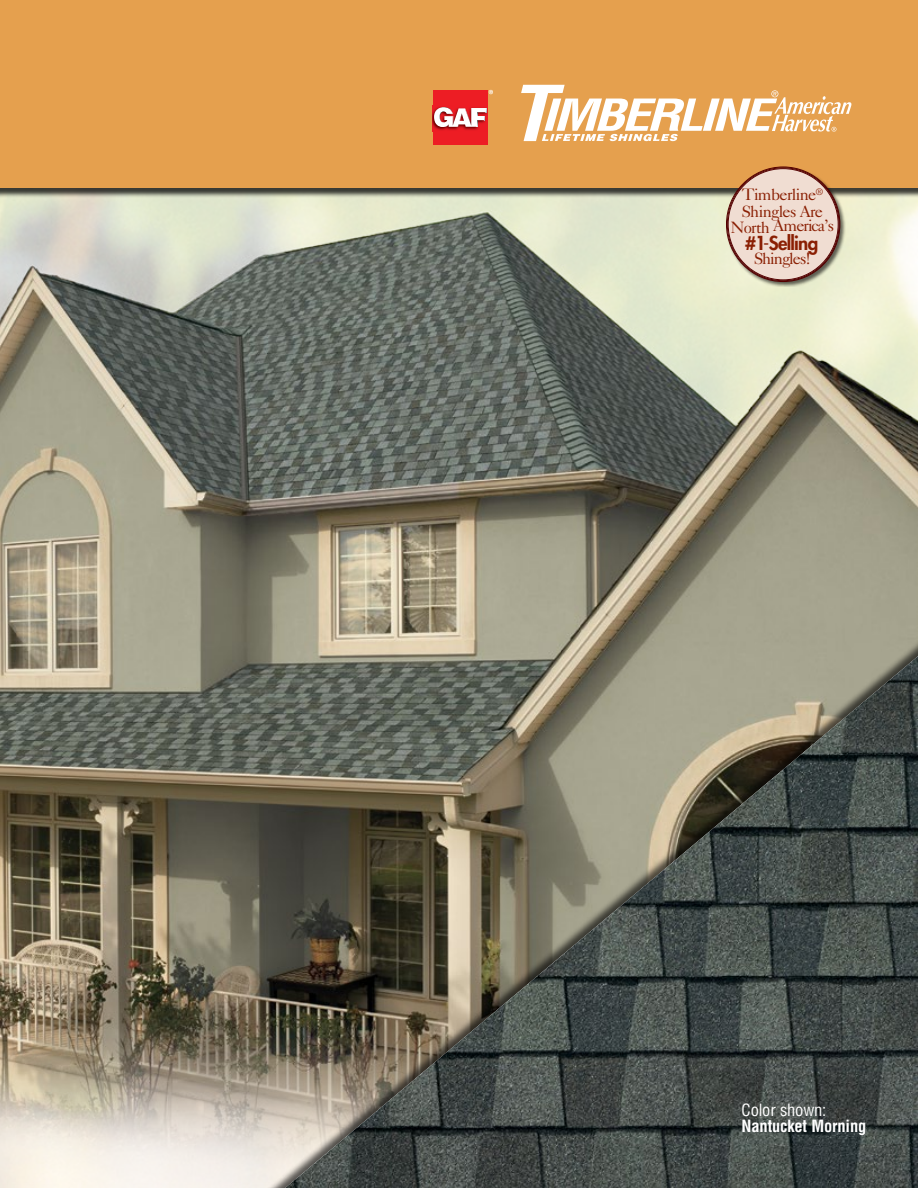
<style>
.page{position:relative;width:918px;height:1188px;background:#fff}
.page>*{position:absolute;margin:0;border:0;box-sizing:border-box;transform-origin:0 0}
.t1{font:800 18.75px "Futura Std";letter-spacing:-.04em;color:#8a1f03}
.t2{font:16.5px/16.5px "Caslon 540 LT Std";letter-spacing:-.04em;color:#8a1f03}
.t3{font:700 condensed 16.5px "Helvetica LT Std";letter-spacing:-.01em;color:#fff}
.t4{font:condensed 16.5px "Helvetica LT Std";letter-spacing:-.01em;color:#fff}
.t5{font:16.5px "Caslon 540 LT Std";letter-spacing:-.06em;color:#8a1f03}
.s1{font-weight:500}
</style>
<div class="page">
<img style="left:0;top:198px;width:918px;height:990px">
<div style="left:0;top:0;width:918px;height:198px;background:#000;opacity:.75"></div>
<div style="left:0;top:0;width:918px;height:188px;background:#e5a04e"></div>
<div style="left:256px;top:632px;width:662px;height:556px;background:#000;opacity:.65"></div>
<img style="left:285px;top:656px;width:633px;height:532px">
<svg style="left:521px;top:85px;width:331px;height:56px"></svg>
<div style="left:726px;top:166px;width:120px;height:121px;background:#000;opacity:.6"></div>
<div style="left:727px;top:168px;width:112px;height:113px;background:#f0ddd2;border-radius:50%"></div>
<svg style="left:489px;top:90px;width:4px;height:4px"></svg>
<div style="left:433px;top:90px;width:55px;height:55px;background:#ed1d24"></div>
<img style="left:433px;top:110px;width:45px;height:20px">
<svg style="left:434px;top:107px;width:53px;height:20px"></svg>
<p class="t2" style="left:742px;top:186px;width:83px">Timberline<sup>®<br></sup>Shingles Are</p>
<p class="t2" style="left:731px;top:217px;width:105px">North America’s</p>
<p class="t1" style="left:745px;top:231px;width:75px">#1<span class="s1">-</span>Selling</p>
<p class="t5" style="left:754px;top:248px;width:58px">Shingles!</p>
<p class="t4" style="left:742px;top:1099px;width:86px">Color shown:</p>
<p class="t3" style="left:742px;top:1116px;width:126px">Nantucket Morning</p>
</div>
